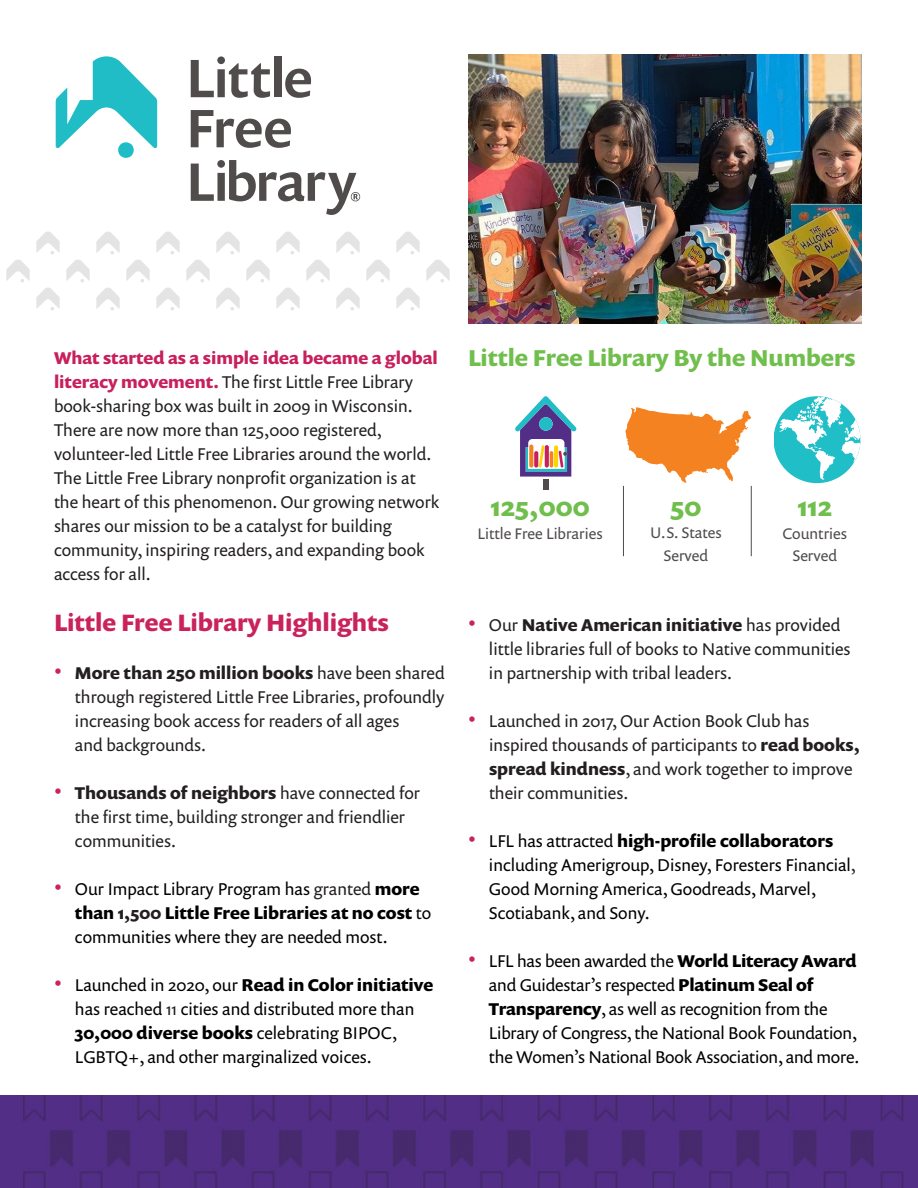
<style>
.page{position:relative;width:918px;height:1188px;background:#fff}
.page>*{position:absolute;margin:0;border:0;box-sizing:border-box;transform-origin:0 0}
.t1{font:700 26.85px "Prenton RP Pro";color:#70bf4c}
.t2{font:700 24px "Prenton RP Pro";color:#c9225d}
.t3{font:700 23.25px "Prenton RP Pro";color:#70bf4c}
.t4{font:17.25px/24px "Prenton RP Pro";color:#231f20}
.t5{font:17.25px/24px "Prenton RP Pro";color:#000}
.t6{font:15.45px/22.5px "Prenton RP Pro";color:#4f4c4a;text-align:center}
.s1{font-weight:700;color:#c7205c}
.s2{font-size:23.25px;color:#c9225d}
.s3{font-weight:700}
.s4{color:#231f20}
.s5{font-weight:700;color:#231f20}
</style>
<div class="page">
<div style="left:544px;top:480px;width:5px;height:10px;background:#4f4c4b"></div>
<svg style="left:515px;top:396px;width:61px;height:81px"></svg>
<svg style="left:534px;top:451px;width:4px;height:17px"></svg>
<hr style="left:550px;top:451px;width:3px;height:17px;background:#f58220;border-radius:2px">
<svg style="left:529px;top:445px;width:4px;height:23px"></svg>
<svg style="left:56px;top:56px;width:101px;height:102px"></svg>
<svg style="left:191px;top:56px;width:79px;height:42px"></svg>
<div style="left:274px;top:56px;width:7px;height:41px;background:#4f4c4b"></div>
<svg style="left:285px;top:69px;width:26px;height:29px"></svg>
<svg style="left:191px;top:110px;width:100px;height:38px"></svg>
<svg style="left:191px;top:160px;width:169px;height:55px"></svg>
<svg style="left:6px;top:232px;width:444px;height:79px"></svg>
<img style="left:0;top:1095px;width:918px;height:93px">
<img style="left:468px;top:54px;width:394px;height:270px">
<svg style="left:625px;top:407px;width:126px;height:76px"></svg>
<div style="left:774px;top:396px;width:86px;height:87px;background:#20bec7;border-radius:43px"></div>
<svg style="left:779px;top:396px;width:81px;height:84px"></svg>
<hr style="left:623px;top:486px;width:1px;height:70px;background:#4f4c4a">
<hr style="left:751px;top:486px;width:1px;height:70px;background:#4f4c4a">
<p class="t4" style="left:54px;top:345px;width:387px"><span class="s1">What started as a simple idea became a global literacy movement.</span> The first Little Free Library book-sharing box was built in 2009 in Wisconsin.<br>There are now more than 125,000 registered, volunteer-led Little Free Libraries around the world.<br>The Little Free Library nonprofit organization is at the heart of this phenomenon. Our growing network shares our mission to be a catalyst for building community, inspiring readers, and expanding book access for all.</p>
<p class="t2" style="left:54px;top:606px;width:336px">Little Free Library Highlights</p>
<p class="t4" style="left:75px;top:661px;width:371px;text-indent:-21px"><span class="s2">•</span> <span class="s3">More than 250 million books</span> have been shared through registered Little Free Libraries, profoundly increasing book access for readers of all ages<br>and backgrounds.</p>
<p class="t4" style="left:75px;top:781px;width:347px;text-indent:-21px"><span class="s2">•</span> <span class="s3">Thousands of neighbors</span> have connected for the first time, building stronger and friendlier communities.</p>
<p class="t5" style="left:75px;top:877px;width:358px;text-indent:-21px"><span class="s2">•</span> Our Impact Library Program has <span class="s4">granted</span> <span class="s3">more than</span> <span class="s5">1,500</span> <span class="s3">Little Free Libraries at no cost</span> to communities where they are needed most.</p>
<p class="t5" style="left:75px;top:973px;width:360px;text-indent:-21px"><span class="s2">•</span> Launched in 2020, our <span class="s3">Read in Color initiative </span>has reached <span class="s4">11</span> cities and distributed more than <span class="s3">30,000 diverse books</span> celebrating BIPOC, LGBTQ+, and other marginalized voices.</p>
<p class="t3" style="left:468px;top:342px;width:389px">Little Free Library By the Numbers</p>
<p class="t1" style="left:491px;top:489px;width:101px">125,000</p>
<p class="t6" style="left:478px;top:522px;width:127px">Little Free Libraries</p>
<p class="t1" style="left:670px;top:488px;width:32px">50</p>
<p class="t6" style="left:650px;top:522px;width:73px">U.S. States<br>Served</p>
<p class="t1" style="left:797px;top:489px;width:36px">112</p>
<p class="t6" style="left:783px;top:522px;width:66px">Countries<br>Served</p>
<p class="t4" style="left:489px;top:613px;width:363px;text-indent:-21px"><span class="s2">•</span> Our <span class="s3">Native American initiative</span> has provided little libraries full of books to Native communities in partnership with tribal leaders.</p>
<p class="t4" style="left:489px;top:709px;width:372px;text-indent:-21px"><span class="s2">•</span> Launched in 2017, Our Action Book Club has inspired thousands of participants to <span class="s3">read books, spread kindness</span>, and work together to improve their communities.</p>
<p class="t5" style="left:489px;top:829px;width:369px;text-indent:-21px"><span class="s2">•</span> LFL has attracted <span class="s3">high-profile collaborators </span>including Amerigroup, Disney, Foresters Financial<span class="s4">, </span>Good Morning America, Goodreads, Marvel, Scotiabank, and Sony.</p>
<p class="t5" style="left:489px;top:949px;width:372px;text-indent:-21px"><span class="s2">•</span> LFL has been awarded the <span class="s3">World Literacy Award </span>and Guidestar’s respected <span class="s3">Platinum Seal of Transparency</span>, as well as recognition from the Library of Congress, the National Book Foundation, the Women’s National Book Association, and more.</p>
</div>
